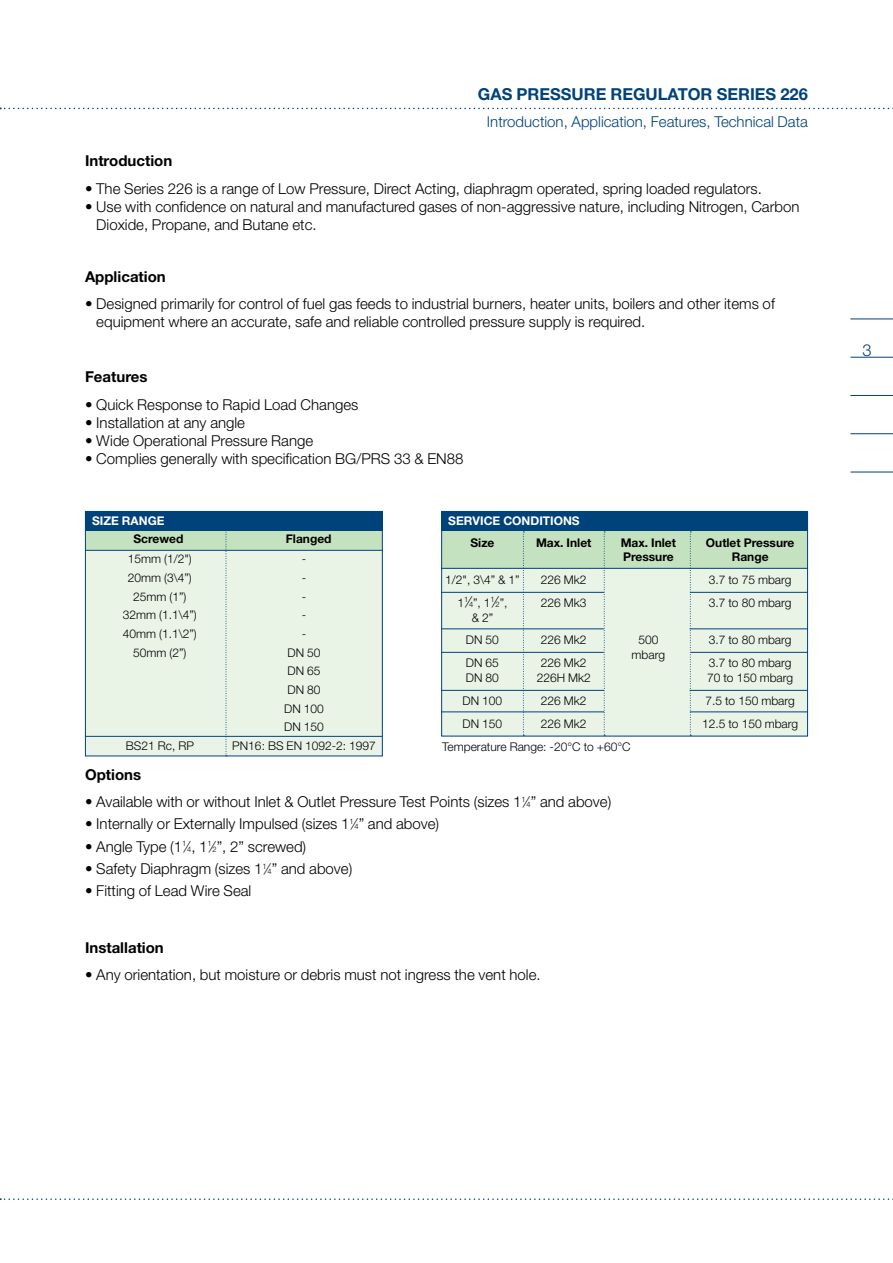
<style>
.page{position:relative;width:893px;height:1263px;background:#fff}
.page>*{position:absolute;margin:0;border:0;box-sizing:border-box;transform-origin:0 0}
.t1{font:700 16.5px "Helvetica Neue";color:#00427a}
.t2{font:300 16.5px "Helvetica Neue";color:#00427a}
.t3{font:300 15px/18px "Helvetica Neue";color:#000}
.t4{font:700 15px "Helvetica Neue";color:#000}
.t5{font:300 15px "Helvetica Neue";color:#00427a}
.t6{font:300 12px/23px "Helvetica Neue";color:#000}
.t7{font:700 12px/14.4px "Helvetica Neue";color:#000}
.t8{font:700 12px "Helvetica Neue";color:#fff}
.s1{font-size:15px}
.s2{font-size:7.5px}
</style>
<div class="page">
<hr style="left:850px;top:319px;width:43px;height:1px;background:#00427a">
<hr style="left:850px;top:357px;width:43px;height:1px;background:#00427a">
<hr style="left:850px;top:395px;width:43px;height:1px;background:#00427a">
<hr style="left:850px;top:433px;width:43px;height:1px;background:#00427a">
<hr style="left:850px;top:472px;width:43px;height:1px;background:#00427a">
<svg style="left:0;top:108px;width:893px;height:1px"></svg>
<svg style="left:0;top:1198px;width:893px;height:2px"></svg>
<div style="left:85px;top:525px;width:298px;height:231px;background:#e9f4e7"></div>
<div style="left:85px;top:525px;width:297px;height:25px;background:#c4e2c0"></div>
<div style="left:85px;top:511px;width:298px;height:245px;border:1px solid #00427a"></div>
<div style="left:85px;top:511px;width:298px;height:19px;background:#00427a"></div>
<hr style="left:85px;top:550px;width:297px;height:1px;background:#00427a">
<hr style="left:85px;top:736px;width:297px;height:1px;background:#00427a">
<div style="left:442px;top:525px;width:366px;height:211px;background:#e9f4e7"></div>
<div style="left:441px;top:525px;width:367px;height:43px;background:#c4e2c0"></div>
<div style="left:441px;top:511px;width:367px;height:19px;background:#00427a"></div>
<hr style="left:441px;top:568px;width:367px;height:1px;background:#00427a">
<hr style="left:441px;top:592px;width:163px;height:1px;background:#00427a">
<hr style="left:690px;top:592px;width:118px;height:1px;background:#00427a">
<hr style="left:441px;top:628px;width:163px;height:1px;background:#00427a">
<hr style="left:690px;top:628px;width:118px;height:1px;background:#00427a">
<hr style="left:441px;top:652px;width:163px;height:1px;background:#00427a">
<hr style="left:691px;top:652px;width:117px;height:1px;background:#00427a">
<hr style="left:441px;top:690px;width:163px;height:1px;background:#00427a">
<hr style="left:690px;top:690px;width:117px;height:1px;background:#00427a">
<hr style="left:441px;top:711px;width:163px;height:1px;background:#00427a">
<hr style="left:690px;top:711px;width:117px;height:1px;background:#00427a">
<svg style="left:226px;top:530px;width:1px;height:226px"></svg>
<svg style="left:523px;top:531px;width:1px;height:205px"></svg>
<svg style="left:604px;top:531px;width:1px;height:205px"></svg>
<svg style="left:690px;top:531px;width:1px;height:205px"></svg>
<p class="t1" style="left:478px;top:84px;width:332px">GAS PRESSURE REGULATOR SERIES 226</p>
<p class="t5" style="left:487px;top:112px;width:322px">Introduction, Application, Features, Technical Data</p>
<p class="t4" style="left:85px;top:152px;width:89px">Introduction</p>
<p class="t3" style="left:85px;top:179px;width:678px">• The Series 226 is a range of Low Pressure, Direct Acting, diaphragm operated, spring loaded regulators.</p>
<p class="t3" style="left:96px;top:197px;width:705px;text-indent:-11px">• Use with confidence on natural and manufactured gases of non-aggressive nature, including Nitrogen, Carbon<br>Dioxide, Propane, and Butane etc.</p>
<p class="t4" style="left:85px;top:267px;width:82px">Application</p>
<p class="t3" style="left:96px;top:295px;width:680px;text-indent:-11px">• Designed primarily for control of fuel gas feeds to industrial burners, heater units, boilers and other items of equipment where an accurate, safe and reliable controlled pressure supply is required.</p>
<p class="t4" style="left:85px;top:368px;width:64px">Features</p>
<p class="t3" style="left:85px;top:395px;width:275px">• Quick Response to Rapid Load Changes</p>
<p class="t3" style="left:85px;top:413px;width:162px">• Installation at any angle</p>
<p class="t3" style="left:85px;top:431px;width:230px">• Wide Operational Pressure Range</p>
<p class="t3" style="left:85px;top:449px;width:380px">• Complies generally with specification BG/PRS 33 &amp; EN88</p>
<p class="t8" style="left:92px;top:513px;width:74px">SIZE RANGE</p>
<p class="t7" style="left:133px;top:532px;width:52px">Screwed</p>
<p class="t7" style="left:286px;top:532px;width:47px">Flanged</p>
<p class="t6" style="left:128px;top:547px;width:65px">15mm (1/2")</p>
<p class="t6" style="left:302px;top:547px;width:6px">-</p>
<p class="t6" style="left:128px;top:566px;width:65px">20mm (3\4”)</p>
<p class="t6" style="left:302px;top:566px;width:6px">-</p>
<p class="t6" style="left:133px;top:585px;width:55px">25mm (1”)</p>
<p class="t6" style="left:302px;top:585px;width:6px">-</p>
<p class="t6" style="left:123px;top:603px;width:75px">32mm (1.1\4”)</p>
<p class="t6" style="left:302px;top:603px;width:6px">-</p>
<p class="t6" style="left:123px;top:622px;width:75px">40mm (1.1\2”)</p>
<p class="t6" style="left:302px;top:622px;width:6px">-</p>
<p class="t6" style="left:133px;top:641px;width:55px">50mm (2”)</p>
<p class="t6" style="left:284px;top:643px;width:41px;line-height:18.6px">DN 50<br>DN 65<br>DN 80<br>DN 100<br>DN 150</p>
<p class="t6" style="left:126px;top:734px;width:70px">BS21 Rc, RP</p>
<p class="t6" style="left:232px;top:734px;width:145px">PN16: BS EN 1092-2: 1997</p>
<p class="t8" style="left:448px;top:513px;width:133px">SERVICE CONDITIONS</p>
<p class="t7" style="left:470px;top:535px;width:25px">Size</p>
<p class="t6" style="left:445px;top:568px;width:76px;text-align:center">1/2", 3\4” &amp; 1”<br>1<sup>1</sup><span class="s1">⁄</span><span class="s2">4</span>”, 1<sup>1</sup><span class="s1">⁄</span><span class="s2">2</span>”,</p>
<p class="t6" style="left:466px;top:605px;width:35px;text-align:center">&amp; 2”<br>DN 50<br>DN 65</p>
<p class="t6" style="left:463px;top:666px;width:41px">DN 80<br>DN 100<br>DN 150</p>
<p class="t7" style="left:536px;top:535px;width:57px">Max. Inlet</p>
<p class="t6" style="left:541px;top:568px;width:47px">226 Mk2<br>226 Mk3</p>
<p class="t6" style="left:541px;top:628px;width:47px">226 Mk2<br>226 Mk2</p>
<p class="t6" style="left:537px;top:666px;width:56px;text-align:center">226H Mk2<br>226 Mk2<br>226 Mk2</p>
<p class="t7" style="left:621px;top:535px;width:57px">Max. Inlet<br>Pressure</p>
<p class="t6" style="left:632px;top:633px;width:35px;line-height:14.4px;text-align:center">500 mbarg</p>
<p class="t6" style="left:442px;top:734px;width:190px">Temperature Range: -20°C to +60°C</p>
<p class="t4" style="left:85px;top:765px;width:58px">Options</p>
<p class="t3" style="left:85px;top:792px;width:528px">• Available with or without Inlet &amp; Outlet Pressure Test Points (sizes 1<sup>1</sup>⁄<span class="s2">4</span>” and above)</p>
<p class="t3" style="left:85px;top:815px;width:356px">• Internally or Externally Impulsed (sizes 1<sup>1</sup>⁄<span class="s2">4</span>” and above)</p>
<p class="t3" style="left:85px;top:837px;width:223px">• Angle Type (1<sup>1</sup>⁄<span class="s2">4</span>, 1<sup>1</sup>⁄<span class="s2">2</span>”, 2” screwed)</p>
<p class="t3" style="left:85px;top:859px;width:269px">• Safety Diaphragm (sizes 1<sup>1</sup>⁄<span class="s2">4</span>” and above)</p>
<p class="t3" style="left:85px;top:881px;width:168px">• Fitting of Lead Wire Seal</p>
<p class="t4" style="left:85px;top:938px;width:80px">Installation</p>
<p class="t3" style="left:85px;top:966px;width:457px">• Any orientation, but moisture or debris must not ingress the vent hole.</p>
<p class="t7" style="left:706px;top:535px;width:90px;text-align:center">Outlet Pressure<br>Range</p>
<p class="t6" style="left:709px;top:568px;width:84px">3.7 to 75 mbarg<br>3.7 to 80 mbarg</p>
<p class="t6" style="left:709px;top:628px;width:84px">3.7 to 80 mbarg<br>3.7 to 80 mbarg</p>
<p class="t6" style="left:702px;top:666px;width:98px;text-align:center">70 to 150 mbarg<br>7.5 to 150 mbarg<br>12.5 to 150 mbarg</p>
<p class="t2" style="left:862px;top:340px;width:11px">3</p>
</div>
